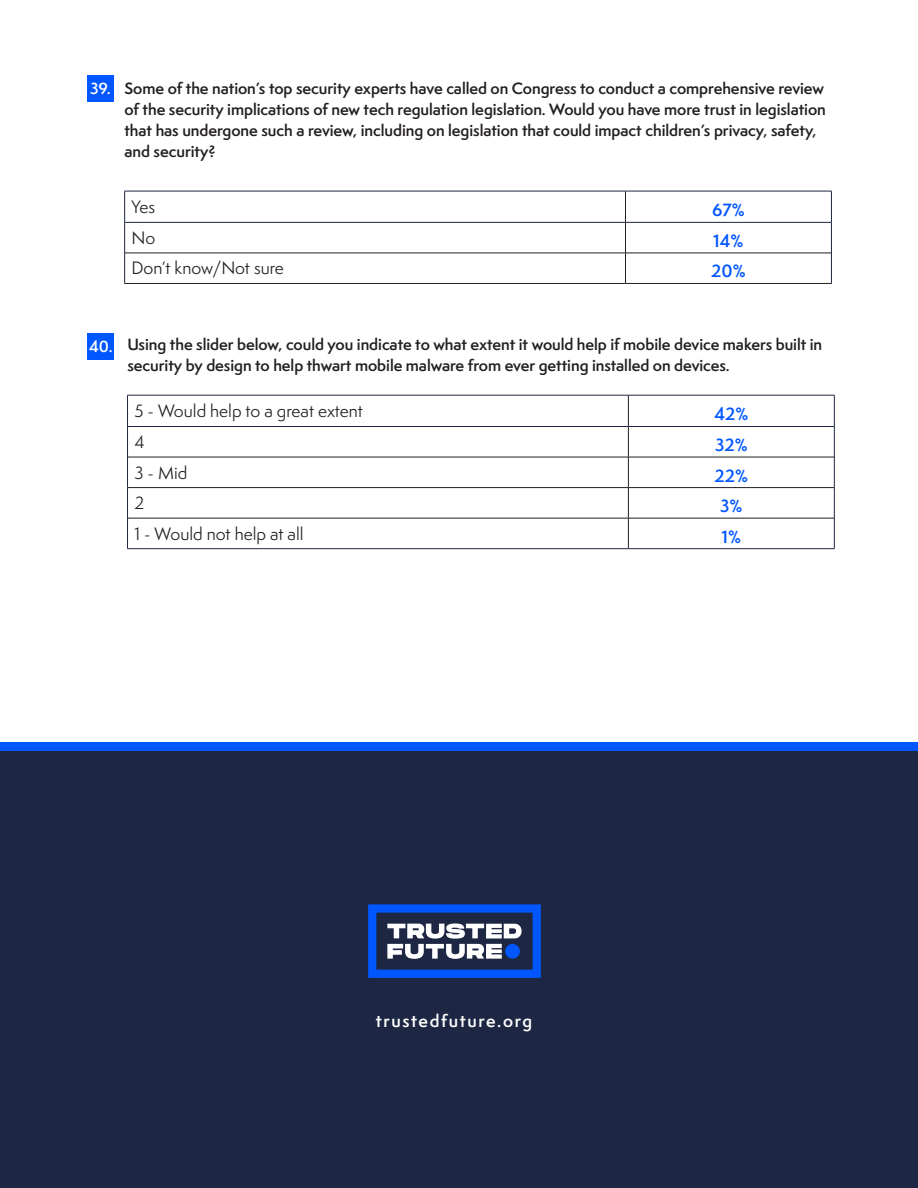
<style>
.page{position:relative;width:918px;height:1188px;background:#fff}
.page>*{position:absolute;margin:0;border:0;box-sizing:border-box;transform-origin:0 0}
.t1{font:16.5px "Semplicita Pro";color:#231f20}
.t2{font:600 16.5px "Semplicita Pro";color:#0057ff}
.t3{font:600 16.35px "Semplicita Pro";letter-spacing:.1em;color:#fff}
.t4{font:600 15px/21px "Semplicita Pro";letter-spacing:-.005em;color:#231f20}
.t5{font:600 15px "Semplicita Pro";color:#fff}
</style>
<div class="page">
<div style="left:87px;top:75px;width:27px;height:27px;background:#0057ff"></div>
<hr style="left:124px;top:191px;width:502px;height:1px;background:#1d2743">
<hr style="left:124px;top:191px;width:1px;height:31px;background:#1d2743">
<hr style="left:626px;top:191px;width:206px;height:1px;background:#1d2743">
<hr style="left:831px;top:191px;width:1px;height:31px;background:#1d2743">
<hr style="left:124px;top:222px;width:502px;height:1px;background:#1d2743">
<hr style="left:124px;top:223px;width:1px;height:30px;background:#1d2743">
<hr style="left:626px;top:222px;width:206px;height:1px;background:#1d2743">
<hr style="left:831px;top:223px;width:1px;height:30px;background:#1d2743">
<hr style="left:124px;top:253px;width:1px;height:30px;background:#1d2743">
<hr style="left:831px;top:253px;width:1px;height:30px;background:#1d2743">
<hr style="left:625px;top:191px;width:1px;height:31px;background:#231f20">
<hr style="left:625px;top:223px;width:1px;height:30px;background:#231f20">
<hr style="left:125px;top:253px;width:501px;height:1px;background:#231f20">
<hr style="left:626px;top:253px;width:205px;height:1px;background:#231f20">
<hr style="left:625px;top:253px;width:1px;height:30px;background:#231f20">
<hr style="left:124px;top:283px;width:502px;height:1px;background:#231f20">
<hr style="left:626px;top:283px;width:206px;height:1px;background:#231f20">
<div style="left:0;top:752px;width:918px;height:436px;background:#1d2743"></div>
<svg style="left:368px;top:904px;width:173px;height:74px"></svg>
<div style="left:505px;top:944px;width:15px;height:15px;background:#0057ff;border-radius:50%"></div>
<div style="left:0;top:742px;width:918px;height:10px;background:#0057ff"></div>
<div style="left:87px;top:333px;width:27px;height:26px;background:#0057ff"></div>
<hr style="left:127px;top:395px;width:501px;height:1px;background:#1d2743">
<hr style="left:127px;top:395px;width:1px;height:31px;background:#1d2743">
<hr style="left:628px;top:395px;width:207px;height:1px;background:#1d2743">
<hr style="left:834px;top:395px;width:1px;height:31px;background:#1d2743">
<hr style="left:127px;top:426px;width:501px;height:1px;background:#1d2743">
<hr style="left:127px;top:427px;width:1px;height:30px;background:#1d2743">
<hr style="left:628px;top:426px;width:207px;height:1px;background:#1d2743">
<hr style="left:834px;top:427px;width:1px;height:30px;background:#1d2743">
<hr style="left:127px;top:457px;width:1px;height:31px;background:#1d2743">
<hr style="left:834px;top:457px;width:1px;height:31px;background:#1d2743">
<hr style="left:127px;top:488px;width:1px;height:30px;background:#1d2743">
<hr style="left:834px;top:488px;width:1px;height:30px;background:#1d2743">
<hr style="left:127px;top:518px;width:1px;height:30px;background:#1d2743">
<hr style="left:834px;top:518px;width:1px;height:30px;background:#1d2743">
<hr style="left:127px;top:548px;width:501px;height:1px;background:#1d2743">
<hr style="left:628px;top:548px;width:207px;height:1px;background:#1d2743">
<hr style="left:628px;top:395px;width:1px;height:31px;background:#231f20">
<hr style="left:628px;top:427px;width:1px;height:30px;background:#231f20">
<hr style="left:128px;top:457px;width:500px;height:1px;background:#231f20">
<hr style="left:628px;top:457px;width:206px;height:1px;background:#231f20">
<hr style="left:628px;top:457px;width:1px;height:30px;background:#231f20">
<hr style="left:128px;top:487px;width:500px;height:1px;background:#231f20">
<hr style="left:628px;top:487px;width:206px;height:1px;background:#231f20">
<hr style="left:628px;top:488px;width:1px;height:30px;background:#231f20">
<hr style="left:128px;top:518px;width:500px;height:1px;background:#231f20">
<hr style="left:628px;top:518px;width:206px;height:1px;background:#231f20">
<hr style="left:628px;top:518px;width:1px;height:30px;background:#231f20">
<p class="t5" style="left:90px;top:77px;width:22px">39.</p>
<p class="t4" style="left:124px;top:78px;width:703px">Some of the nation’s top security experts have called on Congress to conduct a comprehensive review of the security implications of new tech regulation legislation. Would you have more trust in legislation that has undergone such a review, including on legislation that could impact children’s privacy, safety, and security?</p>
<p class="t1" style="left:132px;top:195px;width:25px">Yes</p>
<p class="t2" style="left:712px;top:197px;width:34px">67%</p>
<p class="t1" style="left:132px;top:226px;width:25px">No</p>
<p class="t2" style="left:713px;top:229px;width:32px">14%</p>
<p class="t1" style="left:132px;top:257px;width:154px">Don’t know/Not sure</p>
<p class="t2" style="left:711px;top:259px;width:36px">20%</p>
<p class="t5" style="left:89px;top:336px;width:25px">40.</p>
<p class="t4" style="left:127px;top:333px;width:696px">Using the slider below, could you indicate to what extent it would help if mobile device makers built in security by design to help thwart mobile malware from ever getting installed on devices.</p>
<p class="t1" style="left:134px;top:399px;width:230px">5 - Would help to a great extent</p>
<p class="t2" style="left:714px;top:401px;width:36px">42%</p>
<p class="t1" style="left:134px;top:430px;width:12px">4</p>
<p class="t2" style="left:715px;top:433px;width:34px">32%</p>
<p class="t1" style="left:134px;top:461px;width:54px">3 - Mid</p>
<p class="t2" style="left:715px;top:463px;width:35px">22%</p>
<p class="t1" style="left:134px;top:491px;width:11px">2</p>
<p class="t2" style="left:720px;top:494px;width:24px">3%</p>
<p class="t1" style="left:134px;top:522px;width:171px">1 - Would not help at all</p>
<p class="t2" style="left:722px;top:524px;width:21px">1%</p>
<p class="t3" style="left:376px;top:1008px;width:158px">trustedfuture.org</p>
</div>
